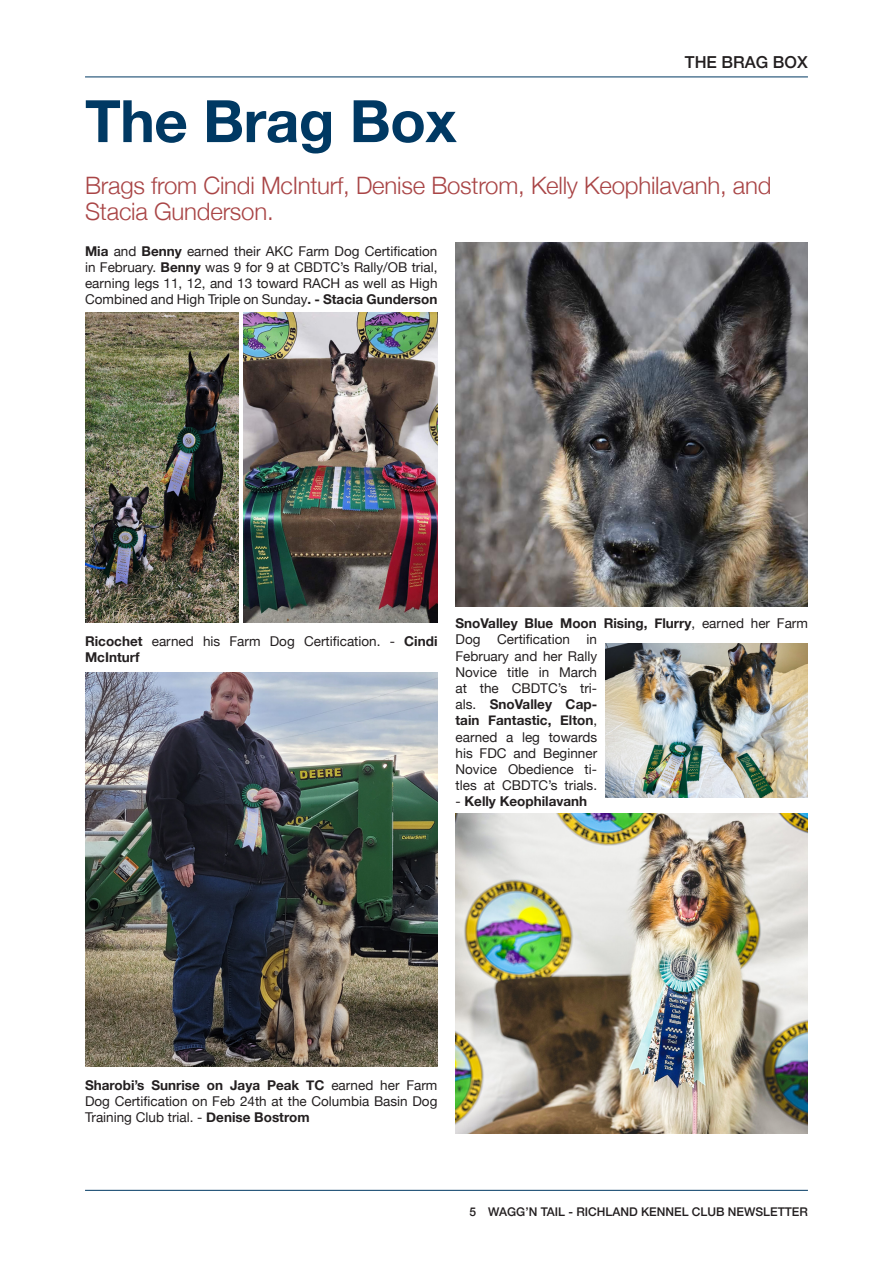
<style>
.page{position:relative;width:893px;height:1263px;background:#fff}
.page>*{position:absolute;margin:0;border:0;box-sizing:border-box;transform-origin:0 0}
.Headline{font:700 58.5px "Helvetica Neue";letter-spacing:-.01em;color:#003963}
.Intro{font:300 24px/25.8px "Helvetica Neue";letter-spacing:-.01em;color:#a94546}
.Folio_-_Section_Title{font:500 16.5px "Helvetica Neue";color:#231f20}
.Folio_-_Section_Title-2{font:13.5px/16.2px "Helvetica Neue";color:#231f20;text-align:justify}
.Copy{font:13.5px/16.2px "Helvetica Neue";color:#231f20}
.Copy-2{font:700 13.5px "Helvetica Neue";color:#231f20}
.Folio_-_Page_Number{font:500 12px "Helvetica Neue";color:#231f20}
.s1{font-weight:700}
.s2{font-weight:400}
</style>
<div class="page">
<hr style="left:85px;top:1190px;width:723px;height:1px;background:#003963">
<hr style="left:85px;top:77px;width:723px;height:1px;background:#003963">
<img style="left:85px;top:672px;width:352px;height:394px">
<img style="left:455px;top:242px;width:352px;height:365px">
<img style="left:85px;top:313px;width:153px;height:309px">
<img style="left:243px;top:313px;width:194px;height:309px">
<img style="left:606px;top:644px;width:202px;height:154px">
<img style="left:455px;top:814px;width:352px;height:319px">
<p class="Folio_-_Section_Title" style="left:685px;top:49px;width:124px">THE BRAG BOX</p>
<p class="Headline" style="left:85px;top:75px;width:373px">The Brag Box</p>
<p class="Intro" style="left:85px;top:171px;width:688px">Brags from Cindi McInturf, Denise Bostrom, Kelly Keophilavanh, and<br>Stacia Gunderson.</p>
<p class="Folio_-_Section_Title-2" style="left:85px;top:243px;width:354px"><span class="s1">Mia</span> and <span class="s1">Benny</span> earned their AKC Farm Dog Certification in February. <span class="s1">Benny</span> was 9 for 9 at CBDTC’s Rally/OB trial, earning legs 11, 12, and 13 toward RACH as well as High Combined and High Triple on Sunday<span class="s1">. - Stacia Gunderson</span></p>
<p class="Folio_-_Section_Title-2" style="left:85px;top:634px;width:354px"><span class="s1">Ricochet</span> earned his Farm Dog Certification. - <span class="s1">Cindi<br>McInturf</span></p>
<p class="Copy" style="left:455px;top:616px;width:354px"><span class="s1">SnoValley Blue Moon Rising, Flurry</span>, earned her Farm<br>Dog Certification in<br>February and her Rally<br>Novice title in March<br>at the CBDTC’s tri-<br>als. <span class="s1">SnoValley Cap-<br>tain Fantastic, Elton</span>,<br>earned a leg towards<br>his FDC and Beginner<br>Novice Obedience ti-<br>tles at CBDTC’s trials.</p>
<p class="Copy-2" style="left:455px;top:791px;width:133px"><span class="s2">-</span> Kelly Keophilavanh</p>
<p class="Folio_-_Section_Title-2" style="left:85px;top:1078px;width:354px"><span class="s1">Sharobi’s Sunrise on Jaya Peak TC</span> earned her Farm Dog Certification on Feb 24th at the Columbia Basin Dog Training Club trial. - <span class="s1">Denise Bostrom</span></p>
<p class="Folio_-_Page_Number" style="left:469px;top:1201px;width:340px">5 WAGG’N TAIL - RICHLAND KENNEL CLUB NEWSLETTER</p>
</div>
